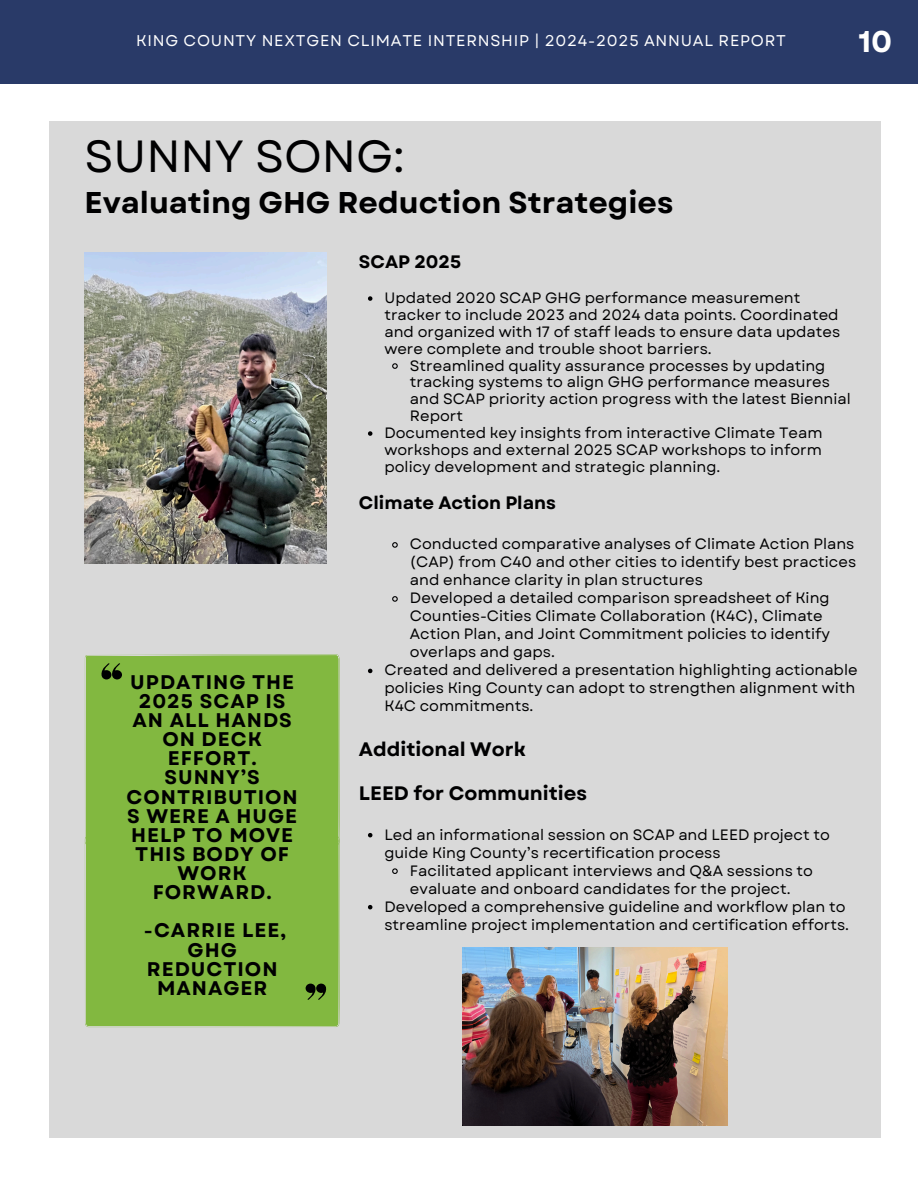
<style>
.page{position:relative;width:918px;height:1188px;background:#fff}
.page>*{position:absolute;margin:0;border:0;box-sizing:border-box;transform-origin:0 0}
.t1{font:45px "Garet";color:#000001}
.t2{font:700 30px "Garet";color:#000001}
.t3{font:700 30px "Garet";color:#fff}
.t4{font:700 19.8px/19.2px "Garet";letter-spacing:.05em;color:#000001;text-align:center}
.t5{font:700 19.5px "Garet";color:#000001}
.t6{font:700 18px "Garet";color:#000001}
.t7{font:15.6px "Garet";letter-spacing:.05em;color:#fff}
.t8{font:15px/18px "Garet";color:#000001}
</style>
<div class="page">
<div style="left:49px;top:121px;width:831px;height:1016px;background:#d9d9d9"></div>
<img style="left:85px;top:252px;width:242px;height:312px">
<svg style="left:368px;top:296px;width:4px;height:5px"></svg>
<svg style="left:392px;top:363px;width:6px;height:6px"></svg>
<svg style="left:368px;top:431px;width:4px;height:5px"></svg>
<svg style="left:392px;top:542px;width:6px;height:6px"></svg>
<svg style="left:392px;top:596px;width:6px;height:6px"></svg>
<svg style="left:368px;top:669px;width:4px;height:4px"></svg>
<svg style="left:368px;top:833px;width:4px;height:4px"></svg>
<svg style="left:392px;top:868px;width:6px;height:6px"></svg>
<svg style="left:368px;top:905px;width:4px;height:4px"></svg>
<img style="left:463px;top:948px;width:264px;height:178px">
<div style="left:0;top:0;width:918px;height:84px;background:#293a68"></div>
<div style="left:85px;top:846px;width:255px;height:181px;background:#82b840"></div>
<div style="left:85px;top:655px;width:255px;height:191px;background:#82b840"></div>
<div style="left:141px;top:851px;width:186px;height:161px;background:#82b840"></div>
<svg style="left:101px;top:663px;width:21px;height:16px"></svg>
<p class="t7" style="left:136px;top:30px;width:651px">KING COUNTY NEXTGEN CLIMATE INTERNSHIP | 2024-2025 ANNUAL REPORT</p>
<h4 class="t1" style="left:85px;top:124px;width:322px">SUNNY SONG:</h4>
<p class="t2" style="left:85px;top:180px;width:590px">Evaluating GHG Reduction Strategies</p>
<p class="t3" style="left:858px;top:20px;width:35px">10</p>
<p class="t4" style="left:127px;top:672px;width:173px">UPDATING THE<br>2025 SCAP IS<br>AN ALL HANDS<br>ON DECK<br>EFFORT.<br>SUNNY’S<br>CONTRIBUTION<br>S WERE A HUGE<br>HELP TO MOVE<br>THIS BODY OF<br>WORK<br>FORWARD.</p>
<h4 class="t4" style="left:144px;top:921px;width:144px">-CARRIE LEE,<br>GHG<br>REDUCTION<br>MANAGER</h4>
<p class="t6" style="left:359px;top:249px;width:104px">SCAP 2025</p>
<h1 class="t8" style="left:384px;top:289px;width:457px;line-height:16.8px">Updated 2020 SCAP GHG performance measurement tracker to include 2023 and 2024 data points. Coordinated and organized with 17 of staff leads to ensure data updates were complete and trouble shoot barriers.</h1>
<h2 class="t8" style="left:410px;top:357px;width:442px;line-height:16.8px">Streamlined quality assurance processes by updating tracking systems to align GHG performance measures and SCAP priority action progress with the latest Biennial Report</h2>
<p class="t8" style="left:384px;top:424px;width:440px;line-height:16.8px;text-align:justify">Documented key insights from interactive Climate Team workshops and external 2025 SCAP workshops to inform policy development and strategic planning.</p>
<p class="t6" style="left:359px;top:490px;width:199px">Climate Action Plans</p>
<p class="t8" style="left:410px;top:535px;width:448px;text-align:justify">Conducted comparative analyses of Climate Action Plans (CAP) from C40 and other cities to identify best practices and enhance clarity in plan structures</p>
<h3 class="t8" style="left:410px;top:589px;width:422px">Developed a detailed comparison spreadsheet of King Counties-Cities Climate Collaboration (K4C), Climate Action Plan, and Joint Commitment policies to identify overlaps and gaps.</h3>
<h3 class="t8" style="left:384px;top:661px;width:475px">Created and delivered a presentation highlighting actionable policies King County can adopt to strengthen alignment with<br>K4C commitments.</h3>
<p class="t5" style="left:359px;top:736px;width:169px">Additional Work</p>
<p class="t5" style="left:359px;top:779px;width:230px">LEED for Communities</p>
<h3 class="t8" style="left:384px;top:826px;width:447px">Led an informational session on SCAP and LEED project to guide King County’s recertification process</h3>
<p class="t8" style="left:410px;top:862px;width:405px">Facilitated applicant interviews and Q&amp;A sessions to evaluate and onboard candidates for the project.</p>
<p class="t8" style="left:384px;top:898px;width:466px">Developed a comprehensive guideline and workflow plan to streamline project implementation and certification efforts.</p>
</div>
